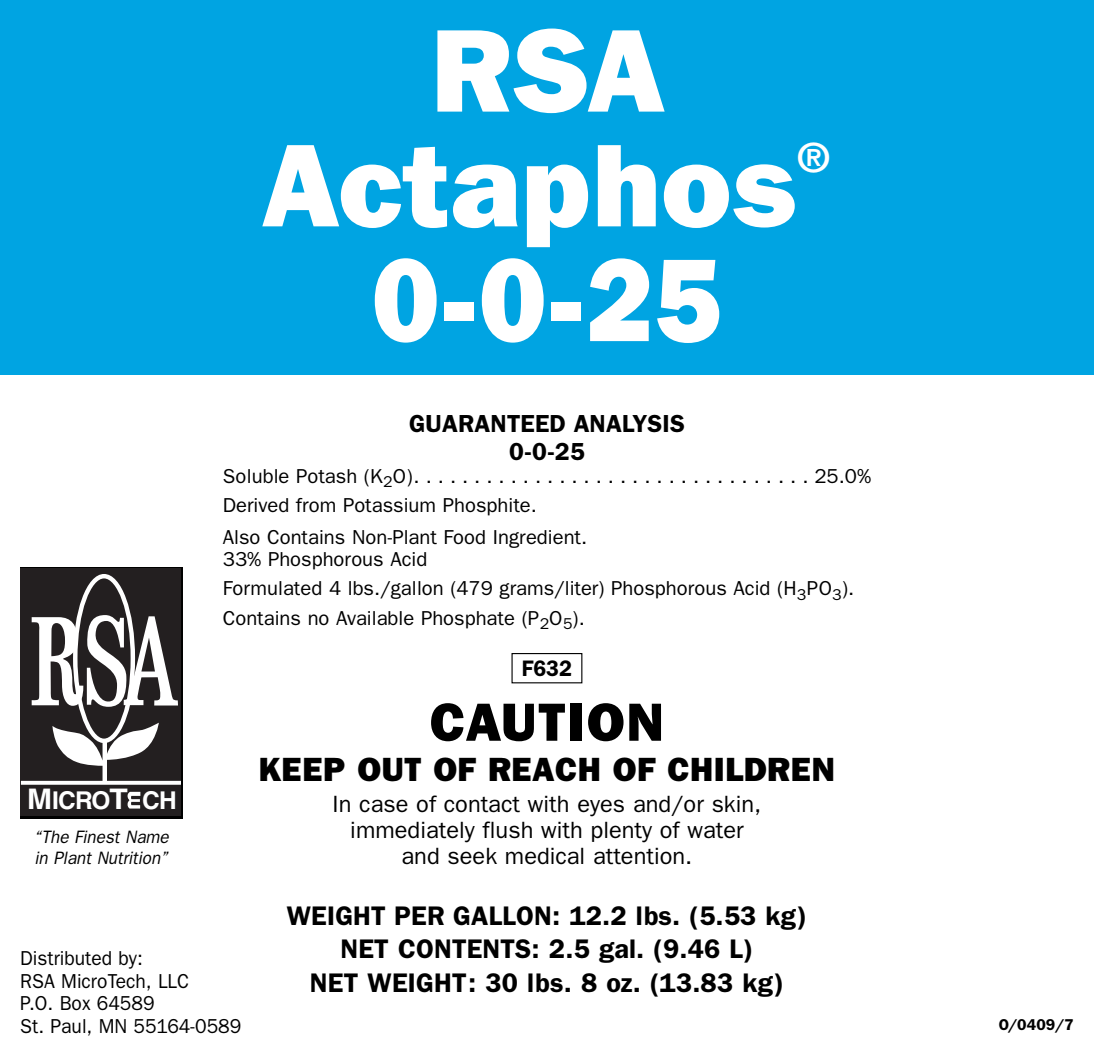
<style>
.page{position:relative;width:1094px;height:1053px;background:#fff}
.page>*{position:absolute;margin:0;border:0;box-sizing:border-box;transform-origin:0 0}
.t1{font:800 117px/114.8px "Franklin Gothic IT Cby BT";color:#fff;text-align:center}
.t2{font:800 117px "Franklin Gothic IT Cby BT";color:#fff;scale:.95 1}
.t3{font:800 54px "Franklin Gothic";letter-spacing:.03em;color:#000}
.t4{font:700 40.5px "Helvetica Neue";color:#fff}
.t5{font:800 33.75px "Franklin Gothic";letter-spacing:.015em;color:#000}
.t6{font:600 27px/33.8px "Franklin Gothic";letter-spacing:.005em;color:#000;text-align:center}
.t7{font:600 24.75px/28.1px "Franklin Gothic";letter-spacing:.005em;color:#000;text-align:center}
.t8{font:700 24.53px "Helvetica";letter-spacing:-.035em;color:#fff}
.t9{font:23.62px/25.9px "Franklin Gothic";color:#000;text-align:center}
.t10{font:600 22.5px "Franklin Gothic";color:#000;scale:.95 1}
.t11{font:20.25px/29.2px "Franklin Gothic";color:#000}
.t12{font:20.25px/22.5px "Franklin Gothic";color:#000;scale:.95 1}
.t13{font:italic 18px/21.4px "Franklin Gothic";color:#000;scale:.95 1}
.t14{font:600 15.75px "Franklin Gothic";color:#000}
.s1{font-size:28.35px}
</style>
<div class="page">
<div style="left:0;top:0;width:1094px;height:375px;background:#00a4e2"></div>
<div style="left:20px;top:567px;width:162px;height:251px;background:linear-gradient(to right,#231f20,#231f20)"></div>
<div style="left:21px;top:568px;width:160px;height:247px;background:#231f20"></div>
<svg style="left:21px;top:781px;width:160px;height:4px"></svg>
<svg style="left:127px;top:792px;width:13px;height:17px"></svg>
<svg style="left:32px;top:574px;width:146px;height:209px"></svg>
<div style="left:511px;top:653px;width:71px;height:30px;border:1px solid #000"></div>
<h1 class="t1" style="left:264px;top:25px;width:535px">RSA<br>Actaphos</h1>
<h3 class="t4" style="left:797px;top:143px;width:34px">®</h3>
<h1 class="t2" style="left:371px;top:256px;width:371px">0-0-25</h1>
<p class="t7" style="left:409px;top:412px;width:277px">GUARANTEED ANALYSIS<br>0-0-25</p>
<p class="t11" style="left:223px;top:463px;width:650px">Soluble Potash (K<sub>2</sub>O). . . . . . . . . . . . . . . . . . . . . . . . . . . . . . . . . 25.0%<br>Derived from Potassium Phosphite.</p>
<p class="t11" style="left:223px;top:527px;width:366px;line-height:22.5px">Also Contains Non-Plant Food Ingredient.<br>33% Phosphorous Acid</p>
<p class="t11" style="left:223px;top:576px;width:633px">Formulated 4 lbs./gallon (479 grams/liter) Phosphorous Acid (H<sub>3</sub>PO<sub>3</sub>).<br>Contains no Available Phosphate (P<sub>2</sub>O<sub>5</sub>).</p>
<p class="t8" style="left:27px;top:792px;width:151px"><span class="s1">M</span>ICRO<span class="s1">T</span> CH</p>
<p class="t13" style="left:34px;top:827px;width:147px">“The Finest Name in Plant Nutrition”</p>
<p class="t12" style="left:20px;top:949px;width:234px">Distributed by:<br>RSA MicroTech, LLC<br>P.O. Box 64589<br>St. Paul, MN 55164-0589</p>
<p class="t10" style="left:522px;top:661px;width:54px">F632</p>
<h2 class="t3" style="left:430px;top:704px;width:236px">CAUTION</h2>
<h3 class="t5" style="left:259px;top:758px;width:578px">KEEP OUT OF REACH OF CHILDREN</h3>
<p class="t9" style="left:332px;top:793px;width:430px">In case of contact with eyes and/or skin, immediately flush with plenty of water and seek medical attention.</p>
<h3 class="t6" style="left:287px;top:901px;width:522px">WEIGHT PER GALLON: 12.2 lbs. (5.53 kg)<br>NET CONTENTS: 2.5 gal. (9.46 L)<br>NET WEIGHT: 30 lbs. 8 oz. (13.83 kg)</h3>
<p class="t14" style="left:998px;top:1019px;width:76px">O/0409/7</p>
</div>
